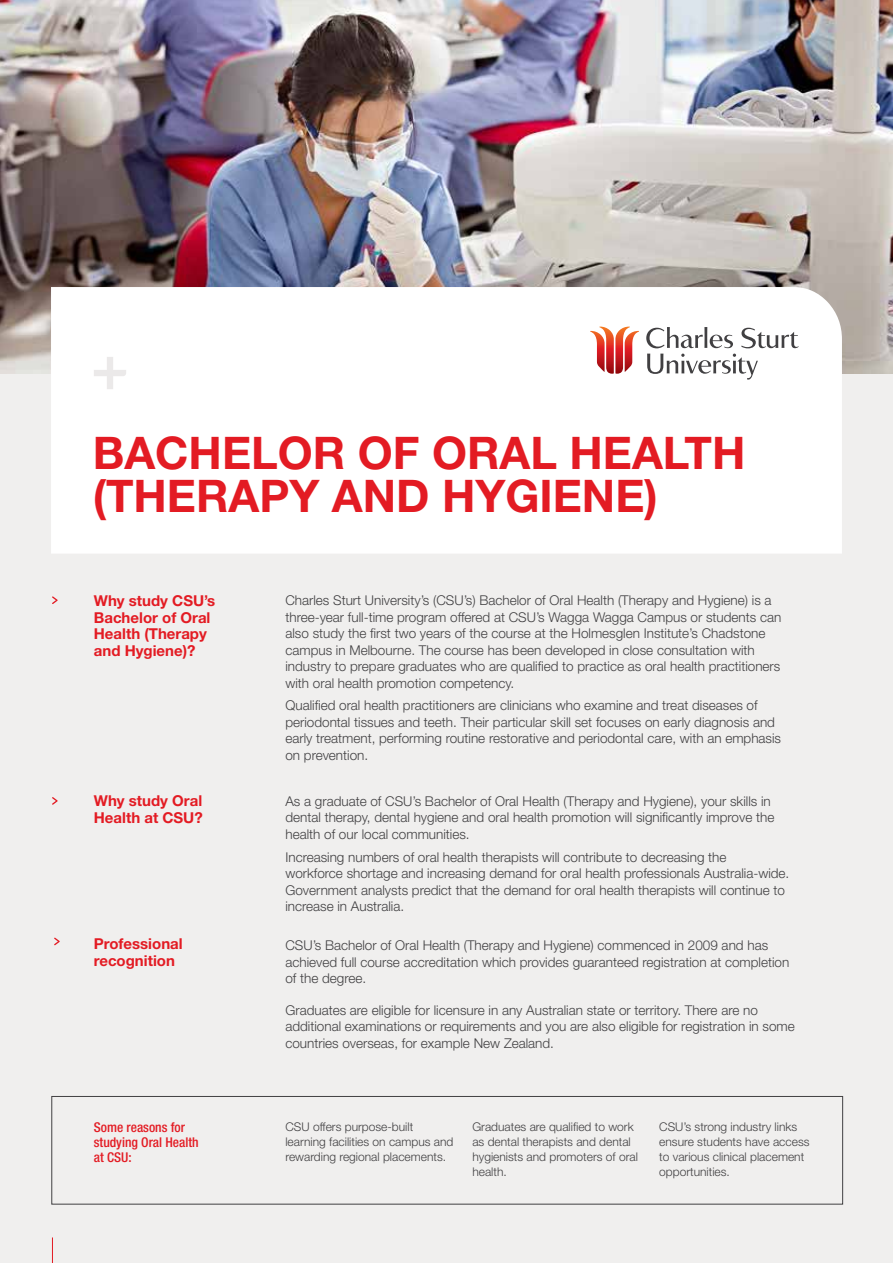
<style>
.page{position:relative;width:893px;height:1263px;background:#f0efee}
.page>*{position:absolute;margin:0;border:0;box-sizing:border-box;transform-origin:0 0}
.t1{font:700 45px/43.5px "Helvetica Neue LT Std";color:#e31b23}
.t2{font:700 15px/16.5px "Helvetica Neue LT Std";color:#e31b23}
.t3{font:300 13.5px/16.5px "Helvetica Neue LT Std";color:#414042}
.t4{font:500 condensed 13.5px/15px "Helvetica Neue LT Std";color:#e31b23}
.t5{font:300 12px/15px "Helvetica Neue LT Std";color:#414042}
</style>
<div class="page">
<img style="left:0;top:0;width:893px;height:373px">
<div style="left:51px;top:287px;width:791px;height:266px;background:#fff"></div>
<svg style="left:94px;top:357px;width:32px;height:32px"></svg>
<svg style="left:52px;top:1237px;width:1px;height:26px"></svg>
<svg style="left:52px;top:797px;width:6px;height:8px"></svg>
<svg style="left:52px;top:596px;width:6px;height:8px"></svg>
<div style="left:51px;top:1096px;width:792px;height:108px;border:1px solid #414042"></div>
<svg style="left:646px;top:327px;width:87px;height:21px;background:#ccc"></svg>
<svg style="left:647px;top:354px;width:111px;height:26px;background:#d7d7d7"></svg>
<svg style="left:741px;top:328px;width:58px;height:20px"></svg>
<svg style="left:590px;top:327px;width:49px;height:47px;background:#e68f87"></svg>
<svg style="left:54px;top:937px;width:6px;height:8px"></svg>
<h1 class="t1" style="left:93px;top:430px;width:654px">Bachelor of Oral Health (Therapy and Hygiene)</h1>
<p class="t2" style="left:94px;top:592px;width:123px">Why study CSU’s<br>Bachelor of Oral<br>Health (Therapy and Hygiene)?</p>
<p class="t2" style="left:94px;top:792px;width:110px">Why study Oral<br>Health at CSU?</p>
<p class="t2" style="left:94px;top:935px;width:90px">Professional recognition</p>
<p class="t3" style="left:285px;top:592px;width:497px">Charles Sturt University’s (CSU’s) Bachelor of Oral Health (Therapy and Hygiene) is a three-year full-time program offered at CSU’s Wagga Wagga Campus or students can also study the first two years of the course at the Holmesglen Institute’s Chadstone campus in Melbourne. The course has been developed in close consultation with industry to prepare graduates who are qualified to practice as oral health practitioners with oral health promotion competency.</p>
<p class="t3" style="left:285px;top:697px;width:497px">Qualified oral health practitioners are clinicians who examine and treat diseases of periodontal tissues and teeth. Their particular skill set focuses on early diagnosis and early treatment, performing routine restorative and periodontal care, with an emphasis on prevention.</p>
<p class="t3" style="left:285px;top:792px;width:490px">As a graduate of CSU’s Bachelor of Oral Health (Therapy and Hygiene), your skills in dental therapy, dental hygiene and oral health promotion will significantly improve the health of our local communities.</p>
<p class="t3" style="left:285px;top:848px;width:505px">Increasing numbers of oral health therapists will contribute to decreasing the<br>workforce shortage and increasing demand for oral health professionals Australia-wide.<br>Government analysts predict that the demand for oral health therapists will continue to increase in Australia.</p>
<p class="t3" style="left:285px;top:937px;width:505px">CSU’s Bachelor of Oral Health (Therapy and Hygiene) commenced in 2009 and has achieved full course accreditation which provides guaranteed registration at completion of the degree.</p>
<p class="t3" style="left:285px;top:1001px;width:511px">Graduates are eligible for licensure in any Australian state or territory. There are no additional examinations or requirements and you are also eligible for registration in some countries overseas, for example New Zealand.</p>
<p class="t4" style="left:94px;top:1119px;width:106px">Some reasons for studying Oral Health at CSU:</p>
<p class="t5" style="left:285px;top:1119px;width:170px">CSU offers purpose-built learning facilities on campus and rewarding regional placements.</p>
<p class="t5" style="left:472px;top:1119px;width:167px">Graduates are qualified to work as dental therapists and dental hygienists and promoters of oral health.</p>
<p class="t5" style="left:659px;top:1119px;width:152px">CSU’s strong industry links ensure students have access to various clinical placement opportunities.</p>
</div>
